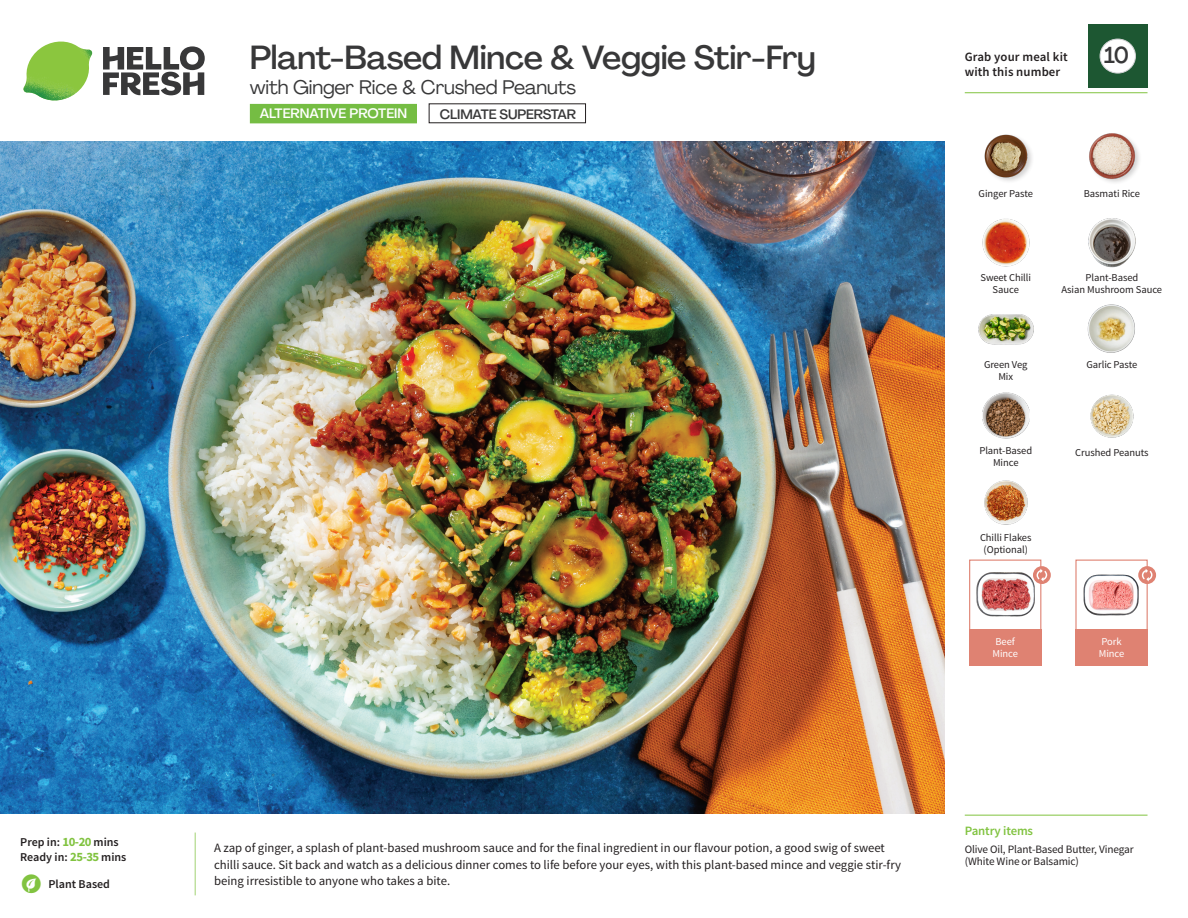
<style>
.page{position:relative;width:1188px;height:918px;background:#fff}
.page>*{position:absolute;margin:0;border:0;box-sizing:border-box;transform-origin:0 0}
._15_Titel_UK{font:500 33px "Agrandir";letter-spacing:-.015em;color:#383839}
._002_Label_Nr{font:500 22.8px "Agrandir";color:#383839;scale:.94 1}
._15_Titel_UK-2{font:19.5px "Agrandir";letter-spacing:-.01em;color:#383839}
.t1{font:500 13.5px "Agrandir";color:#fff}
.t2{font:500 13.5px "Agrandir";letter-spacing:-.01em;color:#383839}
.Step_6_Text_AU{font:12.75px/16.5px "Source Sans Pro";color:#231f20}
.t3{font:600 12.75px/15px "Source Sans Pro";letter-spacing:.01em;color:#231f20}
._04_Headers_Front{font:600 12.75px "Source Sans Pro";letter-spacing:-.01em;color:#81c340}
._04_Intro{font:600 12px "Source Sans Pro";color:#231f20}
._05_Pantry{font:11.25px/12px "Source Sans Pro";letter-spacing:-.01em;color:#231f20}
._18_FRONT_ingredients{font:10.5px/12px "Source Sans Pro";letter-spacing:-.005em;color:#231f20;text-align:center}
._18_FRONT_ingredients-2{font:10.5px/12px "Source Sans Pro";letter-spacing:-.005em;color:#fff}
.s1{font-weight:700;font-size:12.75px;color:#81c340}
</style>
<div class="page">
<svg style="left:103px;top:46px;width:102px;height:49px"></svg>
<img style="left:23px;top:42px;width:69px;height:59px">
<img style="left:0;top:142px;width:945px;height:672px">
<div style="left:1075px;top:560px;width:73px;height:72px;border:1px solid #df8272"></div>
<div style="left:1075px;top:629px;width:73px;height:37px;background:#df8272"></div>
<div style="left:969px;top:629px;width:72px;height:37px;background:#df8272"></div>
<img style="left:1083px;top:574px;width:56px;height:42px">
<div style="left:969px;top:560px;width:72px;height:72px;border:1px solid #df8272"></div>
<img style="left:977px;top:571px;width:57px;height:46px">
<svg style="left:1138px;top:566px;width:18px;height:18px"></svg>
<svg style="left:1142px;top:569px;width:10px;height:13px"></svg>
<svg style="left:1033px;top:566px;width:18px;height:18px"></svg>
<svg style="left:1037px;top:569px;width:10px;height:13px"></svg>
<img style="left:978px;top:314px;width:56px;height:31px">
<img style="left:982px;top:393px;width:47px;height:46px">
<img style="left:1087px;top:304px;width:48px;height:49px">
<img style="left:1090px;top:394px;width:44px;height:44px">
<img style="left:1088px;top:218px;width:48px;height:50px">
<img style="left:982px;top:218px;width:48px;height:49px">
<img style="left:984px;top:134px;width:48px;height:47px">
<div style="left:1088px;top:132px;width:54px;height:54px;background:#231f20;opacity:.2"></div>
<img style="left:1088px;top:132px;width:49px;height:49px">
<img style="left:984px;top:480px;width:44px;height:45px">
<hr style="left:965px;top:815px;width:183px;height:1px;background:#81c340">
<hr style="left:965px;top:92px;width:183px;height:1px;background:#81c340">
<div style="left:1088px;top:24px;width:60px;height:64px;background:#1d5732"></div>
<div style="left:1100px;top:39px;width:35px;height:34px;background:#fff;border-radius:50%"></div>
<div style="left:1100px;top:39px;width:36px;height:34px;border:1px solid #d1d2d4;border-radius:50%"></div>
<div style="left:250px;top:104px;width:167px;height:19px;background:#75bd43"></div>
<p class="_04_Intro" style="left:20px;top:835px;width:100px">Prep in: <span class="s1">10-20</span> mins</p>
<p class="_04_Intro" style="left:20px;top:850px;width:108px">Ready in: <span class="s1">25-35</span> mins</p>
<p class="_04_Intro" style="left:48px;top:876px;width:63px">Plant Based</p>
<p class="_15_Titel_UK" style="left:250px;top:37px;width:568px">Plant-Based Mince &amp; Veggie Stir-Fry</p>
<p class="_15_Titel_UK-2" style="left:250px;top:75px;width:328px">with Ginger Rice &amp; Crushed Peanuts</p>
<p class="t1" style="left:260px;top:105px;width:149px">ALTERNATIVE PROTEIN</p>
<p class="t2" style="left:440px;top:106px;width:138px">CLIMATE SUPERSTAR</p>
<p class="t3" style="left:965px;top:50px;width:104px">Grab your meal kit with this number</p>
<p class="_002_Label_Nr" style="left:1104px;top:41px;width:28px">10</p>
<p class="_18_FRONT_ingredients" style="left:979px;top:188px;width:56px">Ginger Paste</p>
<p class="_18_FRONT_ingredients" style="left:1084px;top:188px;width:58px">Basmati Rice</p>
<p class="_18_FRONT_ingredients" style="left:980px;top:272px;width:52px">Sweet Chilli<br>Sauce</p>
<p class="_18_FRONT_ingredients" style="left:1062px;top:272px;width:102px">Plant-Based<br>Asian Mushroom Sauce</p>
<p class="_18_FRONT_ingredients" style="left:984px;top:358px;width:45px">Green Veg</p>
<p class="_18_FRONT_ingredients" style="left:1086px;top:358px;width:53px">Garlic Paste</p>
<p class="_18_FRONT_ingredients" style="left:998px;top:370px;width:16px">Mix</p>
<p class="_18_FRONT_ingredients" style="left:979px;top:445px;width:54px">Plant-Based<br>Mince</p>
<p class="_18_FRONT_ingredients" style="left:980px;top:532px;width:53px">Chilli Flakes (Optional)</p>
<p class="_18_FRONT_ingredients-2" style="left:992px;top:636px;width:27px">Beef<br>Mince</p>
<p class="_18_FRONT_ingredients" style="left:1075px;top:447px;width:75px">Crushed Peanuts</p>
<p class="_18_FRONT_ingredients-2" style="left:1099px;top:636px;width:27px">Pork<br>Mince</p>
<p class="Step_6_Text_AU" style="left:214px;top:840px;width:688px">A zap of ginger, a splash of plant-based mushroom sauce and for the final ingredient in our flavour potion, a good swig of sweet chilli sauce. Sit back and watch as a delicious dinner comes to life before your eyes, with this plant-based mince and veggie stir-fry being irresistible to anyone who takes a bite.</p>
<p class="_04_Headers_Front" style="left:965px;top:822px;width:70px">Pantry items</p>
<p class="_05_Pantry" style="left:965px;top:844px;width:170px">Olive Oil, Plant-Based Butter, Vinegar (White Wine or Balsamic)</p>
</div>
